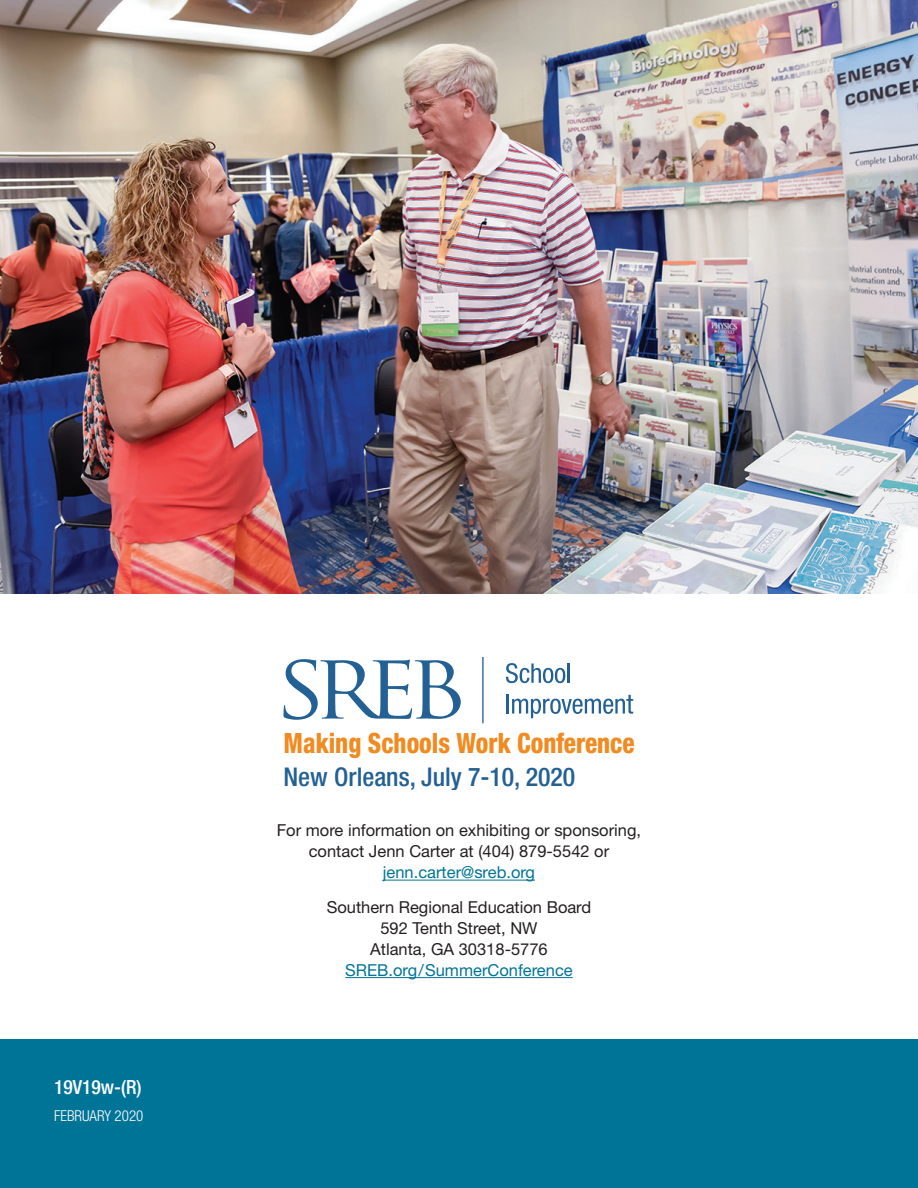
<style>
.page{position:relative;width:918px;height:1188px;background:#fff}
.page>*{position:absolute;margin:0;border:0;box-sizing:border-box;transform-origin:0 0}
.t1{font:800 condensed 28.05px "Helvetica Neue";color:#f08b21;scale:.9 1}
.t2{font:500 condensed 25.8px "Helvetica Neue";color:#236194}
.t3{font:500 condensed 19.5px "Helvetica Neue";color:#fff}
.t4{font:16.5px/21px "Helvetica Neue";color:#231f20;text-align:center}
.t5{font:16.5px "Helvetica Neue";color:#007497}
.t6{font:300 condensed 15px "Helvetica Neue";color:#fff}
</style>
<div class="page">
<div style="left:0;top:1040px;width:918px;height:148px;background:#007497"></div>
<hr style="left:383px;top:880px;width:152px;height:1px;background:#007497">
<hr style="left:345px;top:977px;width:228px;height:1px;background:#007497">
<svg style="left:506px;top:663px;width:59px;height:20px"></svg>
<hr style="left:567px;top:663px;width:3px;height:20px;background:#236194">
<hr style="left:507px;top:694px;width:2px;height:20px;background:#236194">
<svg style="left:512px;top:695px;width:121px;height:23px"></svg>
<hr style="left:482px;top:658px;width:2px;height:65px;background:#236194">
<svg style="left:284px;top:659px;width:177px;height:61px"></svg>
<img style="left:0;top:0;width:918px;height:594px">
<p class="t3" style="left:54px;top:1076px;width:89px">19V19w-(R)</p>
<p class="t6" style="left:54px;top:1107px;width:91px">FEBRUARY 2020</p>
<h1 class="t1" style="left:284px;top:726px;width:392px">Making Schools Work Conference</h1>
<h2 class="t2" style="left:284px;top:761px;width:293px">New Orleans, July 7-10, 2020</h2>
<p class="t4" style="left:277px;top:820px;width:366px">For more information on exhibiting or sponsoring, contact Jenn Carter at (404) 879-5542 or</p>
<p class="t5" style="left:383px;top:863px;width:154px">jenn.carter@sreb.org</p>
<p class="t4" style="left:327px;top:896px;width:266px">Southern Regional Education Board<br>592 Tenth Street, NW<br>Atlanta, GA 30318-5776</p>
<p class="t5" style="left:345px;top:960px;width:229px">SREB.org/SummerConference</p>
</div>
